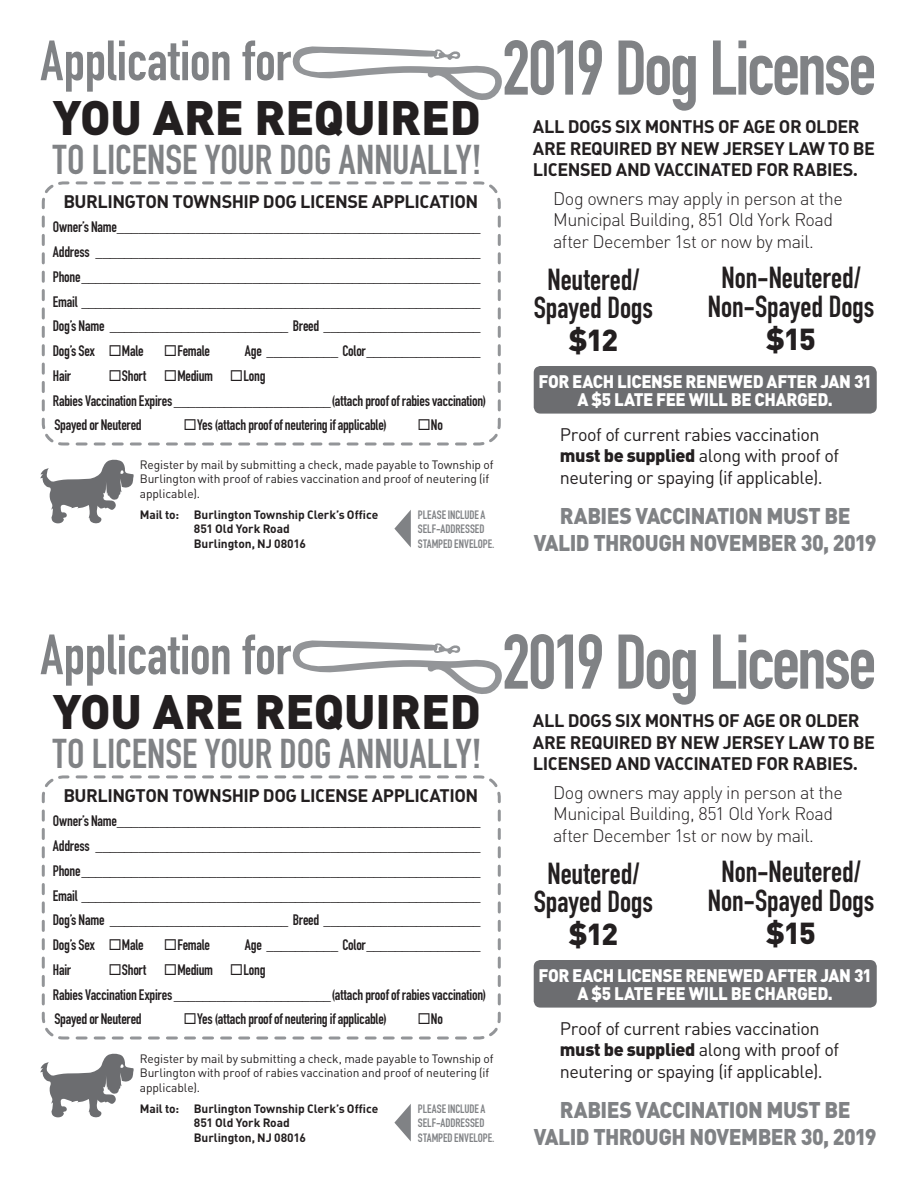
<style>
.page{position:relative;width:918px;height:1188px;background:#fff}
.page>*{position:absolute;margin:0;border:0;box-sizing:border-box;transform-origin:0 0}
.t1{font:76.05px "DIN Engschrift Std";letter-spacing:-.04em;color:#808285}
.t2{font:55.8px "DIN Engschrift Std";color:#808285}
.t3{font:900 47.7px "DIN";letter-spacing:-.005em;color:#231f20}
.t4{font:41.1px "DIN Engschrift Std";letter-spacing:-.005em;color:#808285}
.t5{font:30px "DIN Engschrift Std";color:#231f20}
.t6{font:900 30px "DIN";letter-spacing:-.045em;color:#231f20}
.t7{font:900 22.5px/27px "DIN";letter-spacing:-.03em;color:#808285;text-align:center;scale:.94 1}
.t8{font:18px/21.6px "DIN Bold Alternate";letter-spacing:-.03em;color:#231f20}
.t9{font:18px/21.6px "DIN Regular Alternate";letter-spacing:-.03em;color:#231f20}
.t10{font:300 18px/21.6px "DIN";letter-spacing:-.03em;color:#231f20}
.t11{font:900 18px/18px "DIN";letter-spacing:-.025em;color:#fff;text-align:center;scale:.94 1}
.t12{font:15px "DIN Engschrift Std";letter-spacing:-.015em;color:#231f20}
.t13{font:12px/14.4px "DIN Regular Alternate";letter-spacing:-.01em;color:#231f20}
.t14{font:700 12px "DIN";letter-spacing:-.01em;color:#231f20}
.t15{font:12px/14.4px "DIN Engschrift Std";color:#808285}
.s1{font-family:"DIN";font-weight:900}
</style>
<div class="page">
<svg style="left:41px;top:181px;width:460px;height:265px"></svg>
<svg style="left:41px;top:775px;width:460px;height:265px"></svg>
<div style="left:534px;top:366px;width:343px;height:48px;background:#6c6d70;border-radius:7px"></div>
<div style="left:534px;top:960px;width:343px;height:48px;background:#6c6d70;border-radius:7px"></div>
<svg style="left:292px;top:46px;width:210px;height:54px"></svg>
<svg style="left:292px;top:640px;width:210px;height:54px"></svg>
<svg style="left:40px;top:459px;width:94px;height:65px"></svg>
<svg style="left:40px;top:1053px;width:94px;height:65px"></svg>
<svg style="left:394px;top:510px;width:17px;height:38px"></svg>
<svg style="left:394px;top:1104px;width:17px;height:38px"></svg>
<p class="t2" style="left:40px;top:28px;width:252px">Application for</p>
<p class="t3" style="left:53px;top:87px;width:430px">YOU ARE REQUIRED</p>
<p class="t4" style="left:53px;top:135px;width:430px">TO LICENSE YOUR DOG ANNUALLY!</p>
<p class="t8" style="left:63px;top:189px;width:416px">BURLINGTON TOWNSHIP DOG LICENSE APPLICATION</p>
<p class="t12" style="left:53px;top:218px;width:429px">Owner’s Name___________________________________________________</p>
<p class="t12" style="left:53px;top:243px;width:429px">Address ______________________________________________________</p>
<p class="t12" style="left:53px;top:268px;width:429px">Phone________________________________________________________</p>
<p class="t12" style="left:53px;top:292px;width:429px">Email ________________________________________________________</p>
<p class="t12" style="left:53px;top:317px;width:429px">Dog’s Name _________________________ Breed ______________________</p>
<p class="t12" style="left:53px;top:342px;width:92px">Dog’s Sex ◻Male</p>
<p class="t12" style="left:164px;top:342px;width:48px">◻Female</p>
<p class="t12" style="left:245px;top:342px;width:237px">Age __________ Color________________</p>
<p class="t12" style="left:53px;top:367px;width:20px">Hair</p>
<p class="t12" style="left:108px;top:367px;width:159px">◻Short ◻Medium ◻Long</p>
<p class="t12" style="left:53px;top:391px;width:435px">Rabies Vaccination Expires______________________(attach proof of rabies vaccination)</p>
<p class="t12" style="left:54px;top:416px;width:89px">Spayed or Neutered</p>
<p class="t12" style="left:183px;top:416px;width:205px">◻Yes (attach proof of neutering if applicable)</p>
<p class="t12" style="left:417px;top:416px;width:27px">◻No</p>
<p class="t13" style="left:140px;top:457px;width:355px">Register by mail by submitting a check, made payable to Township of<br>Burlington with proof of rabies vaccination and proof of neutering (if applicable).</p>
<p class="t14" style="left:140px;top:507px;width:240px">Mail to: Burlington Township Clerk’s Office</p>
<p class="t14" style="left:194px;top:521px;width:98px">851 Old York Road</p>
<p class="t14" style="left:194px;top:535px;width:114px">Burlington, NJ 08016</p>
<p class="t15" style="left:418px;top:507px;width:78px">PLEASE INCLUDE A<br>SELF-ADDRESSED<br>STAMPED ENVELOPE.</p>
<p class="t1" style="left:502px;top:23px;width:376px">2019 Dog License</p>
<p class="t8" style="left:533px;top:115px;width:344px">ALL DOGS SIX MONTHS OF AGE OR OLDER<br>ARE REQUIRED BY NEW JERSEY LAW TO BE<br>LICENSED AND VACCINATED FOR RABIES.</p>
<p class="t10" style="left:553px;top:187px;width:291px">Dog owners may apply in person at the<br>Municipal Building, 851 Old York Road after December 1st or now by mail.</p>
<p class="t5" style="left:547px;top:262px;width:94px">Neutered/</p>
<p class="t5" style="left:534px;top:290px;width:121px">Spayed Dogs</p>
<p class="t6" style="left:569px;top:321px;width:51px">$12</p>
<p class="t5" style="left:721px;top:260px;width:141px">Non-Neutered/</p>
<p class="t5" style="left:708px;top:289px;width:168px">Non-Spayed Dogs</p>
<p class="t6" style="left:766px;top:319px;width:51px">$15</p>
<p class="t11" style="left:538px;top:371px;width:356px">FOR EACH LICENSE RENEWED AFTER JAN 31<br>A $5 LATE FEE WILL BE CHARGED.</p>
<p class="t9" style="left:560px;top:423px;width:281px">Proof of current rabies vaccination <span class="s1">must be supplied</span> along with proof of neutering or spaying (if applicable).</p>
<p class="t7" style="left:534px;top:502px;width:366px">RABIES VACCINATION MUST BE<br>VALID THROUGH NOVEMBER 30, 2019</p>
<p class="t2" style="left:40px;top:622px;width:252px">Application for</p>
<p class="t3" style="left:53px;top:681px;width:430px">YOU ARE REQUIRED</p>
<p class="t4" style="left:53px;top:729px;width:430px">TO LICENSE YOUR DOG ANNUALLY!</p>
<p class="t8" style="left:63px;top:783px;width:416px">BURLINGTON TOWNSHIP DOG LICENSE APPLICATION</p>
<p class="t12" style="left:53px;top:812px;width:429px">Owner’s Name___________________________________________________</p>
<p class="t12" style="left:53px;top:837px;width:429px">Address ______________________________________________________</p>
<p class="t12" style="left:53px;top:862px;width:429px">Phone________________________________________________________</p>
<p class="t12" style="left:53px;top:886px;width:429px">Email ________________________________________________________</p>
<p class="t12" style="left:53px;top:911px;width:429px">Dog’s Name _________________________ Breed ______________________</p>
<p class="t12" style="left:53px;top:936px;width:92px">Dog’s Sex ◻Male</p>
<p class="t12" style="left:164px;top:936px;width:48px">◻Female</p>
<p class="t12" style="left:245px;top:936px;width:237px">Age __________ Color________________</p>
<p class="t12" style="left:53px;top:961px;width:20px">Hair</p>
<p class="t12" style="left:108px;top:961px;width:159px">◻Short ◻Medium ◻Long</p>
<p class="t12" style="left:53px;top:985px;width:435px">Rabies Vaccination Expires______________________(attach proof of rabies vaccination)</p>
<p class="t12" style="left:54px;top:1010px;width:89px">Spayed or Neutered</p>
<p class="t12" style="left:183px;top:1010px;width:205px">◻Yes (attach proof of neutering if applicable)</p>
<p class="t12" style="left:417px;top:1010px;width:27px">◻No</p>
<p class="t13" style="left:140px;top:1051px;width:355px">Register by mail by submitting a check, made payable to Township of<br>Burlington with proof of rabies vaccination and proof of neutering (if applicable).</p>
<p class="t14" style="left:140px;top:1101px;width:240px">Mail to: Burlington Township Clerk’s Office</p>
<p class="t14" style="left:194px;top:1115px;width:98px">851 Old York Road</p>
<p class="t14" style="left:194px;top:1129px;width:114px">Burlington, NJ 08016</p>
<p class="t15" style="left:418px;top:1101px;width:78px">PLEASE INCLUDE A<br>SELF-ADDRESSED<br>STAMPED ENVELOPE.</p>
<p class="t1" style="left:502px;top:617px;width:376px">2019 Dog License</p>
<p class="t8" style="left:533px;top:709px;width:344px">ALL DOGS SIX MONTHS OF AGE OR OLDER<br>ARE REQUIRED BY NEW JERSEY LAW TO BE<br>LICENSED AND VACCINATED FOR RABIES.</p>
<p class="t10" style="left:553px;top:781px;width:291px">Dog owners may apply in person at the<br>Municipal Building, 851 Old York Road after December 1st or now by mail.</p>
<p class="t5" style="left:547px;top:856px;width:94px">Neutered/</p>
<p class="t5" style="left:534px;top:884px;width:121px">Spayed Dogs</p>
<p class="t6" style="left:569px;top:915px;width:51px">$12</p>
<p class="t5" style="left:721px;top:854px;width:141px">Non-Neutered/</p>
<p class="t5" style="left:708px;top:883px;width:168px">Non-Spayed Dogs</p>
<p class="t6" style="left:766px;top:913px;width:51px">$15</p>
<p class="t11" style="left:538px;top:965px;width:356px">FOR EACH LICENSE RENEWED AFTER JAN 31<br>A $5 LATE FEE WILL BE CHARGED.</p>
<p class="t9" style="left:560px;top:1017px;width:281px">Proof of current rabies vaccination <span class="s1">must be supplied</span> along with proof of neutering or spaying (if applicable).</p>
<p class="t7" style="left:534px;top:1096px;width:366px">RABIES VACCINATION MUST BE<br>VALID THROUGH NOVEMBER 30, 2019</p>
</div>
